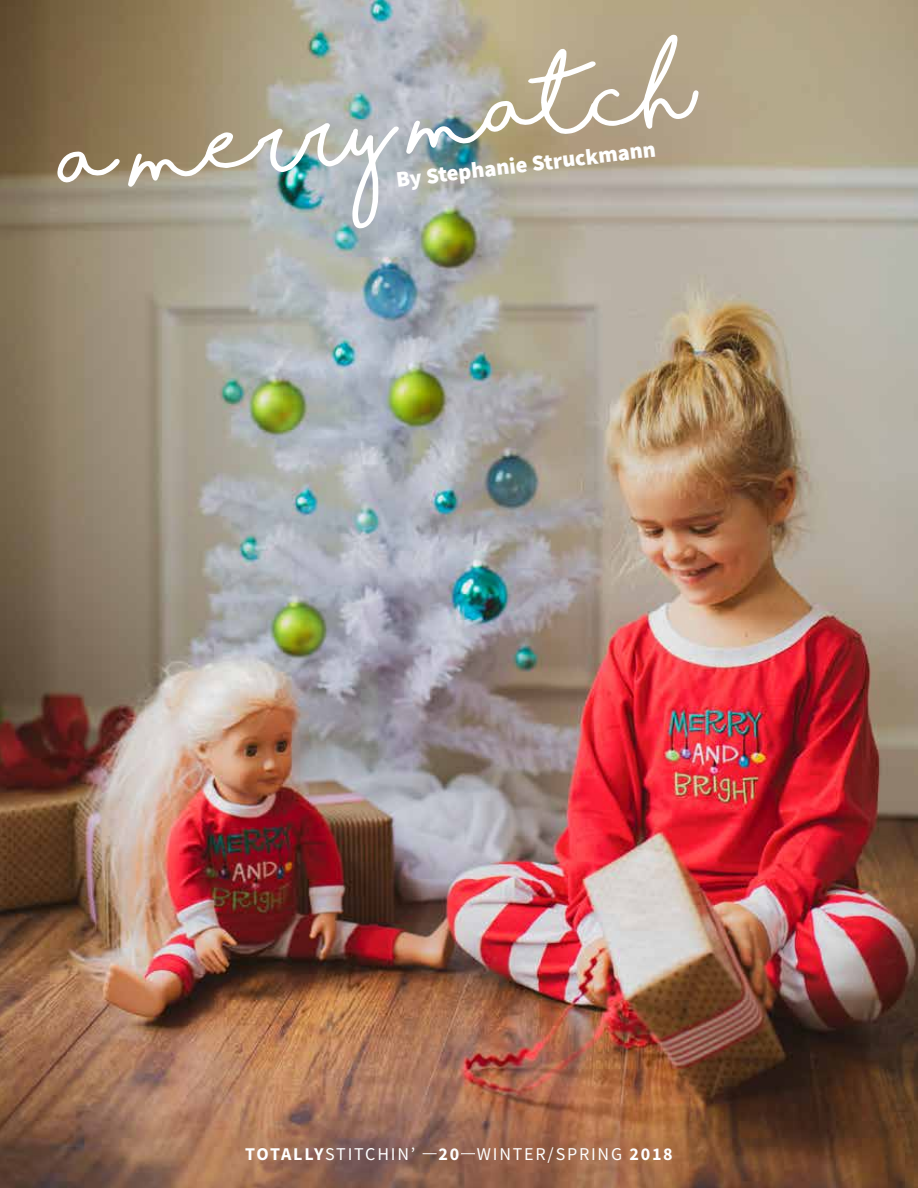
<style>
.page{position:relative;width:918px;height:1188px;background:#fff}
.page>*{position:absolute;margin:0;border:0;box-sizing:border-box;transform-origin:0 0}
.t1{font:700 84.9px "Shorelines Script";color:#fff}
.t2{font:900 22.5px "Source Sans Pro";color:#fff}
.t3{font:18px "Source Sans Pro";letter-spacing:.1em;color:#fff}
.s1{font-weight:700}
</style>
<div class="page">
<img style="left:0;top:0;width:918px;height:1188px">
<svg style="left:423px;top:1153px;width:14px;height:1px"></svg>
<svg style="left:461px;top:1153px;width:14px;height:1px"></svg>
<h1 class="t1" style="left:56px;top:133px;width:640px;rotate:-7deg">a merry match</h1>
<p class="t2" style="left:395px;top:165px;width:263px;rotate:-7deg">By Stephanie Struckmann</p>
<p class="t3" style="left:245px;top:1143px;width:172px"><span class="s1">TOTALLY</span>STITCHIN’</p>
<p class="t3" style="left:438px;top:1143px;width:236px"><span class="s1">20</span> WINTER/SPRING <span class="s1">2018</span></p>
</div>
